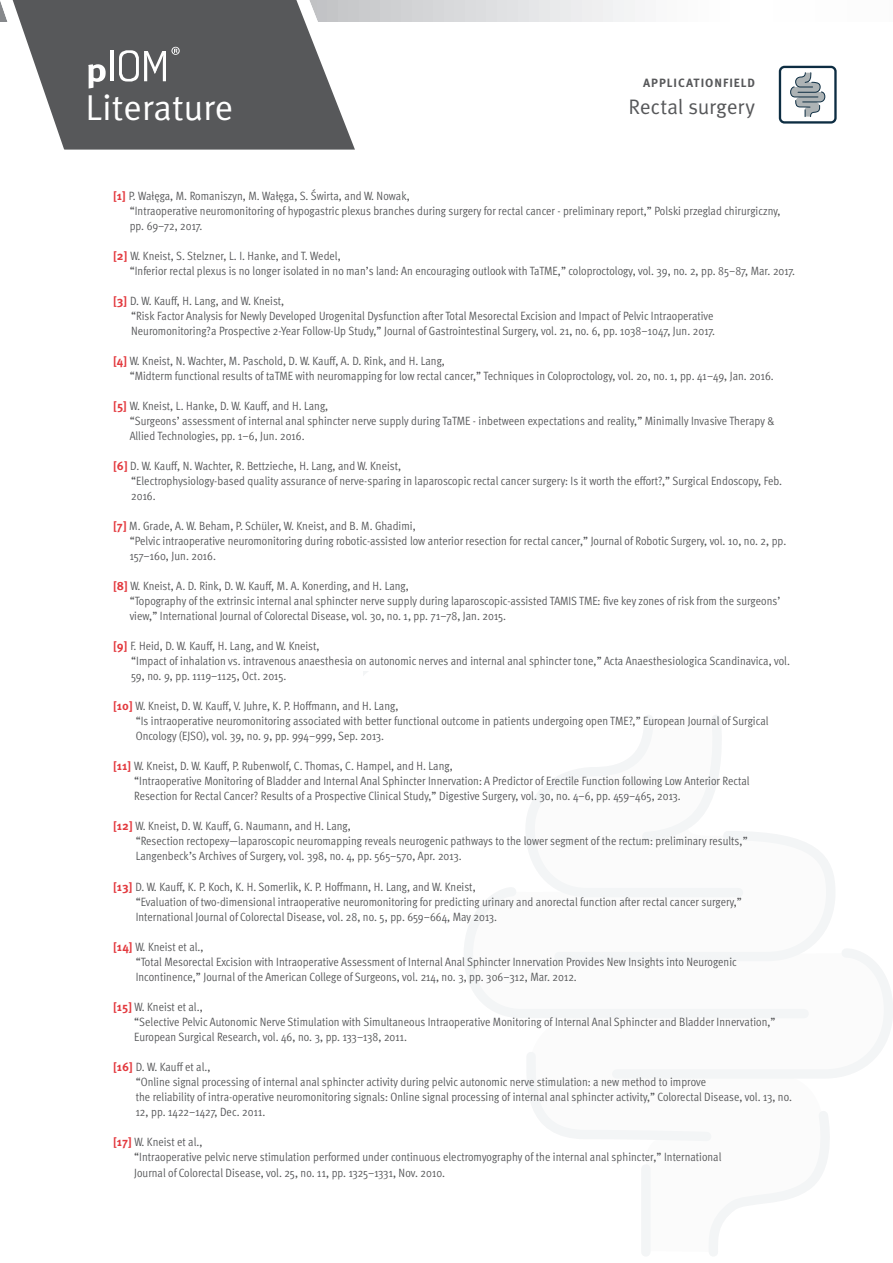
<style>
.page{position:relative;width:893px;height:1263px;background:#fff}
.page>*{position:absolute;margin:0;border:0;box-sizing:border-box;transform-origin:0 0}
.t1{font:36px "Meta Pro Norm";letter-spacing:-.005em;color:#fff}
.t2{font:21px "Meta Pro Norm";letter-spacing:-.005em;color:#57585a}
.t3{font:12px/15px "Meta Pro Cond Norm";letter-spacing:.005em;color:#57585a}
.t4{font:700 12px "Meta Pro";letter-spacing:.08em;color:#57585a}
.s1{font-family:"Meta Pro";font-weight:700;color:#e33a3f}
</style>
<div class="page">
<svg style="left:381px;top:0;width:254px;height:22px"></svg>
<svg style="left:464px;top:715px;width:429px;height:541px"></svg>
<div style="left:779px;top:66px;width:58px;height:58px;border:2px solid #0d2d42;border-radius:5px"></div>
<svg style="left:790px;top:72px;width:36px;height:45px"></svg>
<svg style="left:0;top:0;width:381px;height:150px"></svg>
<svg style="left:88px;top:64px;width:18px;height:25px"></svg>
<hr style="left:111px;top:51px;width:3px;height:30px;background:#fff">
<svg style="left:119px;top:47px;width:61px;height:34px"></svg>
<h1 class="t1" style="left:85px;top:80px;width:149px">Literature</h1>
<p class="t4" style="left:643px;top:73px;width:113px">APPLICATIONFIELD</p>
<h2 class="t2" style="left:628px;top:91px;width:128px">Rectal surgery</h2>
<p class="t3" style="left:130px;top:188px;width:652px;text-indent:-16px"><span class="s1">[1]</span> P. Wałęga, M. Romaniszyn, M. Wałęga, S. Świrta, and W. Nowak,<br>“Intraoperative neuromonitoring of hypogastric plexus branches during surgery for rectal cancer - preliminary report,” Polski przeglad chirurgiczny, pp. 69–72, 2017.</p>
<p class="t3" style="left:130px;top:248px;width:667px;text-indent:-16px"><span class="s1">[2]</span> W. Kneist, S. Stelzner, L. I. Hanke, and T. Wedel,<br>“Inferior rectal plexus is no longer isolated in no man’s land: An encouraging outlook with TaTME,” coloproctology, vol. 39, no. 2, pp. 85–87, Mar. 2017.</p>
<p class="t3" style="left:131px;top:293px;width:585px;text-indent:-18px"><span class="s1">[3]</span> D. W. Kauff, H. Lang, and W. Kneist,<br>“Risk Factor Analysis for Newly Developed Urogenital Dysfunction after Total Mesorectal Excision and Impact of Pelvic Intraoperative<br>Neuromonitoring?a Prospective 2-Year Follow-Up Study,” Journal of Gastrointestinal Surgery, vol. 21, no. 6, pp. 1038–1047, Jun. 2017.</p>
<p class="t3" style="left:130px;top:353px;width:646px;text-indent:-16px"><span class="s1">[4]</span> W. Kneist, N. Wachter, M. Paschold, D. W. Kauff, A. D. Rink, and H. Lang,<br>“Midterm functional results of taTME with neuromapping for low rectal cancer,” Techniques in Coloproctology, vol. 20, no. 1, pp. 41–49, Jan. 2016.</p>
<p class="t3" style="left:130px;top:398px;width:646px;text-indent:-16px"><span class="s1">[5]</span> W. Kneist, L. Hanke, D. W. Kauff, and H. Lang,<br>“Surgeons’ assessment of internal anal sphincter nerve supply during TaTME - inbetween expectations and reality,” Minimally Invasive Therapy &amp;<br>Allied Technologies, pp. 1–6, Jun. 2016.</p>
<p class="t3" style="left:131px;top:458px;width:652px;text-indent:-18px"><span class="s1">[6]</span> D. W. Kauff, N. Wachter, R. Bettzieche, H. Lang, and W. Kneist,<br>“Electrophysiology-based quality assurance of nerve-sparing in laparoscopic rectal cancer surgery: Is it worth the effort?,” Surgical Endoscopy, Feb.<br>2016.</p>
<p class="t3" style="left:130px;top:518px;width:658px;text-indent:-16px"><span class="s1">[7]</span> M. Grade, A. W. Beham, P. Schüler, W. Kneist, and B. M. Ghadimi,<br>“Pelvic intraoperative neuromonitoring during robotic-assisted low anterior resection for rectal cancer,” Journal of Robotic Surgery, vol. 10, no. 2, pp.<br>157–160, Jun. 2016.</p>
<p class="t3" style="left:130px;top:578px;width:652px;text-indent:-16px"><span class="s1">[8]</span> W. Kneist, A. D. Rink, D. W. Kauff, M. A. Konerding, and H. Lang,<br>“Topography of the extrinsic internal anal sphincter nerve supply during laparoscopic-assisted TAMIS TME: five key zones of risk from the surgeons’ view,” International Journal of Colorectal Disease, vol. 30, no. 1, pp. 71–78, Jan. 2015.</p>
<p class="t3" style="left:131px;top:638px;width:660px;text-indent:-18px"><span class="s1">[9]</span> F. Heid, D. W. Kauff, H. Lang, and W. Kneist,<br>“Impact of inhalation vs. intravenous anaesthesia on autonomic nerves and internal anal sphincter tone,” Acta Anaesthesiologica Scandinavica, vol.<br>59, no. 9, pp. 1119–1125, Oct. 2015.</p>
<p class="t3" style="left:136px;top:698px;width:634px;text-indent:-22px"><span class="s1">[10]</span> W. Kneist, D. W. Kauff, V. Juhre, K. P. Hoffmann, and H. Lang,<br>“Is intraoperative neuromonitoring associated with better functional outcome in patients undergoing open TME?,” European Journal of Surgical<br>Oncology (EJSO), vol. 39, no. 9, pp. 994–999, Sep. 2013.</p>
<p class="t3" style="left:134px;top:758px;width:617px;text-indent:-21px"><span class="s1">[11]</span> W. Kneist, D. W. Kauff, P. Rubenwolf, C. Thomas, C. Hampel, and H. Lang,<br>“Intraoperative Monitoring of Bladder and Internal Anal Sphincter Innervation: A Predictor of Erectile Function following Low Anterior Rectal<br>Resection for Rectal Cancer? Results of a Prospective Clinical Study,” Digestive Surgery, vol. 30, no. 4–6, pp. 459–465, 2013.</p>
<p class="t3" style="left:136px;top:818px;width:613px;text-indent:-22px"><span class="s1">[12]</span> W. Kneist, D. W. Kauff, G. Naumann, and H. Lang,<br>“Resection rectopexy—laparoscopic neuromapping reveals neurogenic pathways to the lower segment of the rectum: preliminary results,”<br>Langenbeck’s Archives of Surgery, vol. 398, no. 4, pp. 565–570, Apr. 2013.</p>
<p class="t3" style="left:136px;top:878px;width:608px;text-indent:-22px"><span class="s1">[13]</span> D. W. Kauff, K. P. Koch, K. H. Somerlik, K. P. Hoffmann, H. Lang, and W. Kneist,<br>“Evaluation of two-dimensional intraoperative neuromonitoring for predicting urinary and anorectal function after rectal cancer surgery,”<br>International Journal of Colorectal Disease, vol. 28, no. 5, pp. 659–664, May 2013.</p>
<p class="t3" style="left:136px;top:938px;width:603px;text-indent:-22px"><span class="s1">[14]</span> W. Kneist et al.,<br>“Total Mesorectal Excision with Intraoperative Assessment of Internal Anal Sphincter Innervation Provides New Insights into Neurogenic<br>Incontinence,” Journal of the American College of Surgeons, vol. 214, no. 3, pp. 306–312, Mar. 2012.</p>
<p class="t3" style="left:134px;top:998px;width:643px;text-indent:-21px"><span class="s1">[15]</span> W. Kneist et al.,<br>“Selective Pelvic Autonomic Nerve Stimulation with Simultaneous Intraoperative Monitoring of Internal Anal Sphincter and Bladder Innervation,”<br>European Surgical Research, vol. 46, no. 3, pp. 133–138, 2011.</p>
<p class="t3" style="left:136px;top:1058px;width:658px;text-indent:-22px"><span class="s1">[16]</span> D. W. Kauff et al.,<br>“Online signal processing of internal anal sphincter activity during pelvic autonomic nerve stimulation: a new method to improve<br>the reliability of intra-operative neuromonitoring signals: Online signal processing of internal anal sphincter activity,” Colorectal Disease, vol. 13, no.<br>12, pp. 1422–1427, Dec. 2011.</p>
<p class="t3" style="left:134px;top:1133px;width:589px;text-indent:-21px"><span class="s1">[17]</span> W. Kneist et al.,<br>“Intraoperative pelvic nerve stimulation performed under continuous electromyography of the internal anal sphincter,” International</p>
<p class="t3" style="left:134px;top:1164px;width:312px">Journal of Colorectal Disease, vol. 25, no. 11, pp. 1325–1331, Nov. 2010.</p>
</div>
